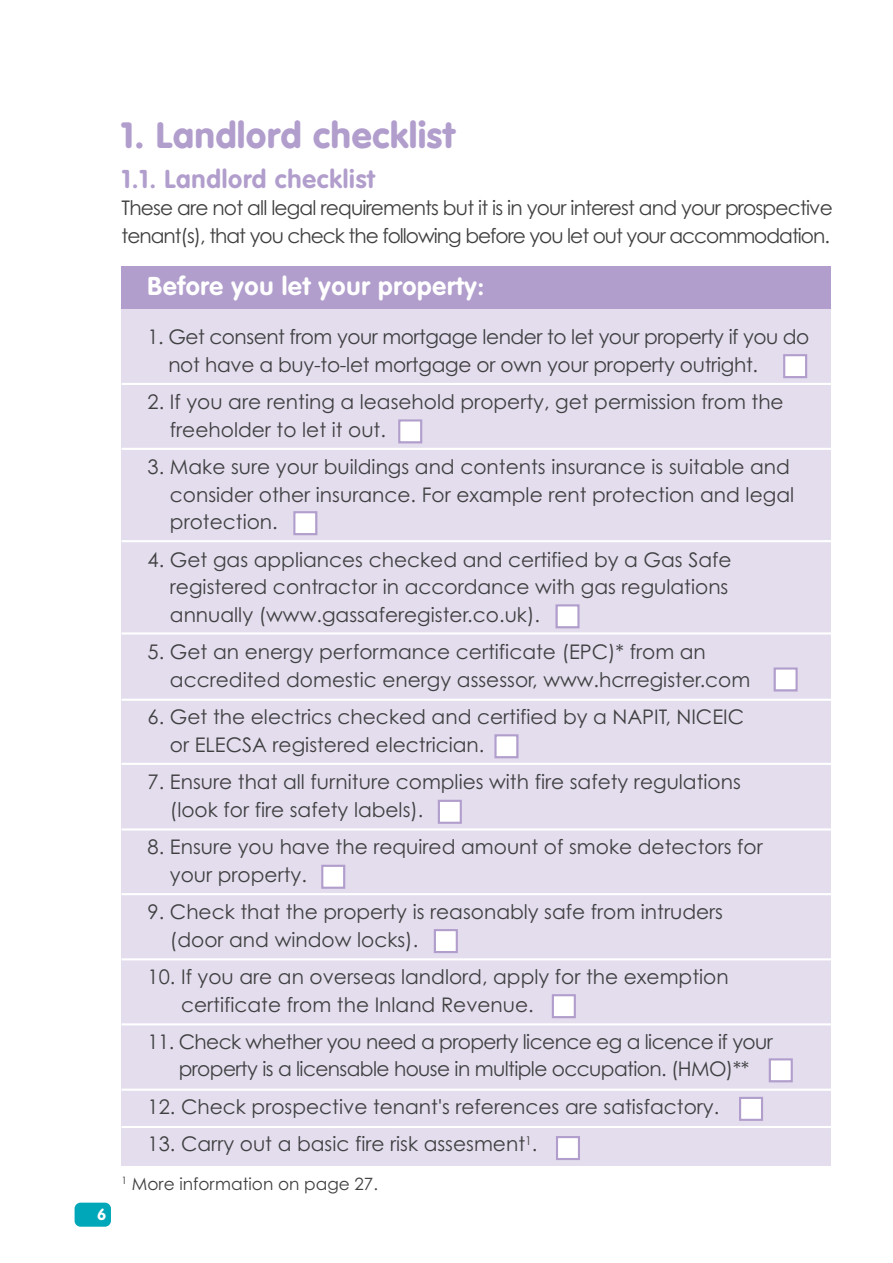
<style>
.page{position:relative;width:893px;height:1263px;background:#fff}
.page>*{position:absolute;margin:0;border:0;box-sizing:border-box;transform-origin:0 0}
.t1{font:900 36px "VAG Rounded";letter-spacing:.025em;color:#b19ecc}
.t2{font:700 25.5px "VAG Rounded";letter-spacing:.03em;color:#fff}
.t3{font:700 25.5px "VAG Rounded";letter-spacing:.03em;color:#b19ecc}
.t4{font:20.1px/27.6px "Century Gothic";color:#404041}
.t5{font:20.1px/27.6px "Century Gothic";letter-spacing:-.04em;color:#404041}
.t6{font:20.1px/27.6px "Century Gothic";letter-spacing:-.025em;color:#404041}
.t7{font:20.1px/27.6px "Century Gothic";letter-spacing:-.03em;color:#404041;text-align:center}
.t8{font:16.95px "Century Gothic";color:#404041}
.t9{font:700 15.9px "VAG Rounded";color:#fff}
</style>
<div class="page">
<div style="left:75px;top:1203px;width:36px;height:24px;background:#00a7b8;border-radius:6px"></div>
<div style="left:122px;top:266px;width:709px;height:899px;background:#e3ddee"></div>
<div style="left:122px;top:266px;width:709px;height:43px;background:#b19ecc"></div>
<hr style="left:122px;top:383px;width:718px;height:2px;background:#fff">
<hr style="left:122px;top:540px;width:718px;height:2px;background:#fff">
<hr style="left:122px;top:699px;width:718px;height:2px;background:#fff">
<div style="left:785px;top:356px;width:20px;height:20px;background:#fff"></div>
<div style="left:783px;top:354px;width:24px;height:24px;border:2px solid #b19ecc"></div>
<div style="left:400px;top:422px;width:20px;height:19px;background:#fff"></div>
<div style="left:398px;top:419px;width:24px;height:24px;border:2px solid #b19ecc"></div>
<div style="left:295px;top:513px;width:20px;height:20px;background:#fff"></div>
<div style="left:293px;top:511px;width:24px;height:24px;border:2px solid #b19ecc"></div>
<div style="left:558px;top:606px;width:19px;height:20px;background:#fff"></div>
<div style="left:555px;top:604px;width:24px;height:24px;border:2px solid #b19ecc"></div>
<div style="left:496px;top:736px;width:20px;height:20px;background:#fff"></div>
<div style="left:494px;top:734px;width:24px;height:24px;border:2px solid #b19ecc"></div>
<div style="left:440px;top:802px;width:20px;height:20px;background:#fff"></div>
<div style="left:438px;top:800px;width:24px;height:24px;border:2px solid #b19ecc"></div>
<div style="left:776px;top:670px;width:19px;height:19px;background:#fff"></div>
<div style="left:773px;top:667px;width:25px;height:25px;border:2px solid #b19ecc"></div>
<div style="left:436px;top:931px;width:20px;height:20px;background:#fff"></div>
<div style="left:434px;top:929px;width:24px;height:24px;border:2px solid #b19ecc"></div>
<hr style="left:122px;top:763px;width:718px;height:2px;background:#fff">
<hr style="left:122px;top:828px;width:718px;height:3px;background:#fff">
<hr style="left:122px;top:893px;width:718px;height:2px;background:#fff">
<hr style="left:122px;top:448px;width:718px;height:2px;background:#fff">
<hr style="left:122px;top:958px;width:718px;height:2px;background:#fff">
<div style="left:323px;top:867px;width:20px;height:20px;background:#fff"></div>
<div style="left:321px;top:865px;width:24px;height:24px;border:2px solid #b19ecc"></div>
<hr style="left:122px;top:1126px;width:718px;height:2px;background:#fff">
<hr style="left:122px;top:1089px;width:718px;height:2px;background:#fff">
<hr style="left:122px;top:1023px;width:718px;height:2px;background:#fff">
<div style="left:741px;top:1099px;width:20px;height:20px;background:#fff"></div>
<div style="left:739px;top:1097px;width:24px;height:24px;border:2px solid #b19ecc"></div>
<div style="left:771px;top:1060px;width:20px;height:20px;background:#fff"></div>
<div style="left:769px;top:1058px;width:24px;height:24px;border:2px solid #b19ecc"></div>
<div style="left:554px;top:996px;width:20px;height:20px;background:#fff"></div>
<div style="left:552px;top:994px;width:24px;height:24px;border:2px solid #b19ecc"></div>
<hr style="left:122px;top:632px;width:718px;height:3px;background:#fff">
<div style="left:558px;top:1138px;width:20px;height:20px;background:#fff"></div>
<div style="left:556px;top:1136px;width:24px;height:24px;border:2px solid #b19ecc"></div>
<p class="t9" style="left:97px;top:1208px;width:11px">6</p>
<h1 class="t1" style="left:122px;top:120px;width:335px">1. Landlord checklist</h1>
<p class="t3" style="left:122px;top:168px;width:255px">1.1. Landlord checklist</p>
<p class="t5" style="left:122px;top:196px;width:713px">These are not all legal requirements but it is in your interest and your prospective tenant(s), that you check the following before you let out your accommodation.</p>
<p class="t2" style="left:148px;top:275px;width:338px">Before you let your property:</p>
<p class="t6" style="left:168px;top:325px;width:643px;text-indent:-21px">1. Get consent from your mortgage lender to let your property if you do not have a buy-to-let mortgage or own your property outright.</p>
<p class="t4" style="left:170px;top:390px;width:615px;text-indent:-22px">2. If you are renting a leasehold property, get permission from the freeholder to let it out.</p>
<p class="t4" style="left:170px;top:455px;width:626px;text-indent:-22px">3. Make sure your buildings and contents insurance is suitable and consider other insurance. For example rent protection and legal protection.</p>
<p class="t4" style="left:170px;top:548px;width:563px;text-indent:-22px">4. Get gas appliances checked and certified by a Gas Safe registered contractor in accordance with gas regulations annually (www.gassaferegister.co.uk).</p>
<p class="t4" style="left:170px;top:640px;width:582px;text-indent:-22px">5. Get an energy performance certificate (EPC)* from an accredited domestic energy assessor, www.hcrregister.com</p>
<p class="t4" style="left:170px;top:705px;width:576px;text-indent:-22px">6. Get the electrics checked and certified by a NAPIT, NICEIC or ELECSA registered electrician.</p>
<p class="t4" style="left:170px;top:770px;width:572px;text-indent:-22px">7. Ensure that all furniture complies with fire safety regulations (look for fire safety labels).</p>
<p class="t4" style="left:170px;top:835px;width:594px;text-indent:-22px">8. Ensure you have the required amount of smoke detectors for your property.</p>
<p class="t4" style="left:170px;top:900px;width:555px;text-indent:-22px">9. Check that the property is reasonably safe from intruders (door and window locks).</p>
<p class="t4" style="left:181px;top:965px;width:549px;text-indent:-33px">10. If you are an overseas landlord, apply for the exemption certificate from the Inland Revenue.</p>
<p class="t7" style="left:148px;top:1030px;width:627px">11. Check whether you need a property licence eg a licence if your property is a licensable house in multiple occupation. (HMO)**</p>
<p class="t4" style="left:148px;top:1095px;width:573px">12. Check prospective tenant's references are satisfactory.</p>
<p class="t4" style="left:148px;top:1132px;width:391px">13. Carry out a basic fire risk assesment<sup>1</sup>.</p>
<p class="t8" style="left:122px;top:1177px;width:258px"><sup>1</sup> More information on page 27.</p>
</div>
